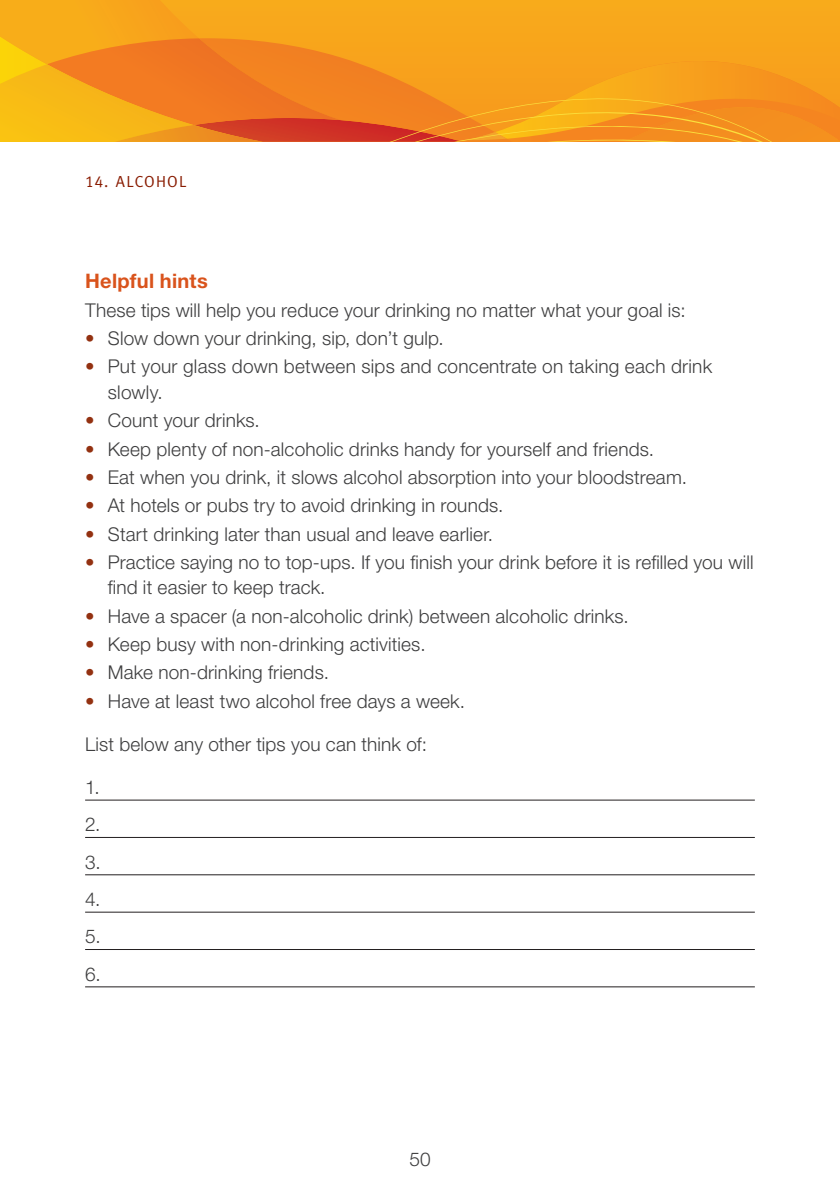
<style>
.page{position:relative;width:840px;height:1191px;background:#fff}
.page>*{position:absolute;margin:0;border:0;box-sizing:border-box;transform-origin:0 0}
.t1{font:700 20px "Helvetica Neue";letter-spacing:.015em;color:#d9531c}
.t2{font:300 19px/37.4px "Helvetica Neue";letter-spacing:.01em;color:#3e3e3f}
.t3{font:16px "Meta Caps";letter-spacing:.075em;color:#891c02}
.s1{color:#933111}
</style>
<div class="page">
<svg style="left:0;top:0;width:839px;height:89px;background:#f69f1c"></svg>
<svg style="left:0;top:89px;width:839px;height:53px;background:#f18e1e"></svg>
<hr style="left:85px;top:799px;width:669px;height:1px;background:#231f20">
<hr style="left:85px;top:837px;width:669px;height:1px;background:#231f20">
<hr style="left:85px;top:874px;width:669px;height:1px;background:#231f20">
<hr style="left:85px;top:911px;width:669px;height:1px;background:#231f20">
<hr style="left:85px;top:949px;width:669px;height:1px;background:#231f20">
<hr style="left:85px;top:986px;width:669px;height:1px;background:#231f20">
<p class="t3" style="left:85px;top:172px;width:103px">14. ALCOHOL</p>
<p class="t1" style="left:85px;top:268px;width:124px">Helpful hints</p>
<p class="t2" style="left:85px;top:291px;width:601px">These tips will help you reduce your drinking no matter what your goal is:</p>
<p class="t2" style="left:85px;top:319px;width:360px"><span class="s1">•</span> Slow down your drinking, sip, don’t gulp.</p>
<p class="t2" style="left:108px;top:353px;width:605px;line-height:25.4px;text-indent:-23px"><span class="s1">•</span> Put your glass down between sips and concentrate on taking each drink slowly.</p>
<p class="t2" style="left:85px;top:401px;width:176px"><span class="s1">•</span> Count your drinks.</p>
<p class="t2" style="left:85px;top:430px;width:570px"><span class="s1">•</span> Keep plenty of non-alcoholic drinks handy for yourself and friends.</p>
<p class="t2" style="left:85px;top:458px;width:603px"><span class="s1">•</span> Eat when you drink, it slows alcohol absorption into your bloodstream.</p>
<p class="t2" style="left:85px;top:486px;width:419px"><span class="s1">•</span> At hotels or pubs try to avoid drinking in rounds.</p>
<p class="t2" style="left:85px;top:515px;width:409px"><span class="s1">•</span> Start drinking later than usual and leave earlier.</p>
<p class="t2" style="left:108px;top:549px;width:646px;line-height:25.4px;text-indent:-23px"><span class="s1">•</span> Practice saying no to top-ups. If you finish your drink before it is refilled you will find it easier to keep track.</p>
<p class="t2" style="left:85px;top:597px;width:545px"><span class="s1">•</span> Have a spacer (a non-alcoholic drink) between alcoholic drinks.</p>
<p class="t2" style="left:85px;top:625px;width:342px"><span class="s1">•</span> Keep busy with non-drinking activities.</p>
<p class="t2" style="left:85px;top:653px;width:245px"><span class="s1">•</span> Make non-drinking friends.</p>
<p class="t2" style="left:85px;top:682px;width:381px"><span class="s1">•</span> Have at least two alcohol free days a week.</p>
<p class="t2" style="left:85px;top:725px;width:343px">List below any other tips you can think of:</p>
<p class="t2" style="left:85px;top:768px;width:17px;text-align:justify">1.<br>2.<br>3.<br>4.<br>5.<br>6.</p>
<p class="t2" style="left:409px;top:1140px;width:23px">50</p>
</div>
